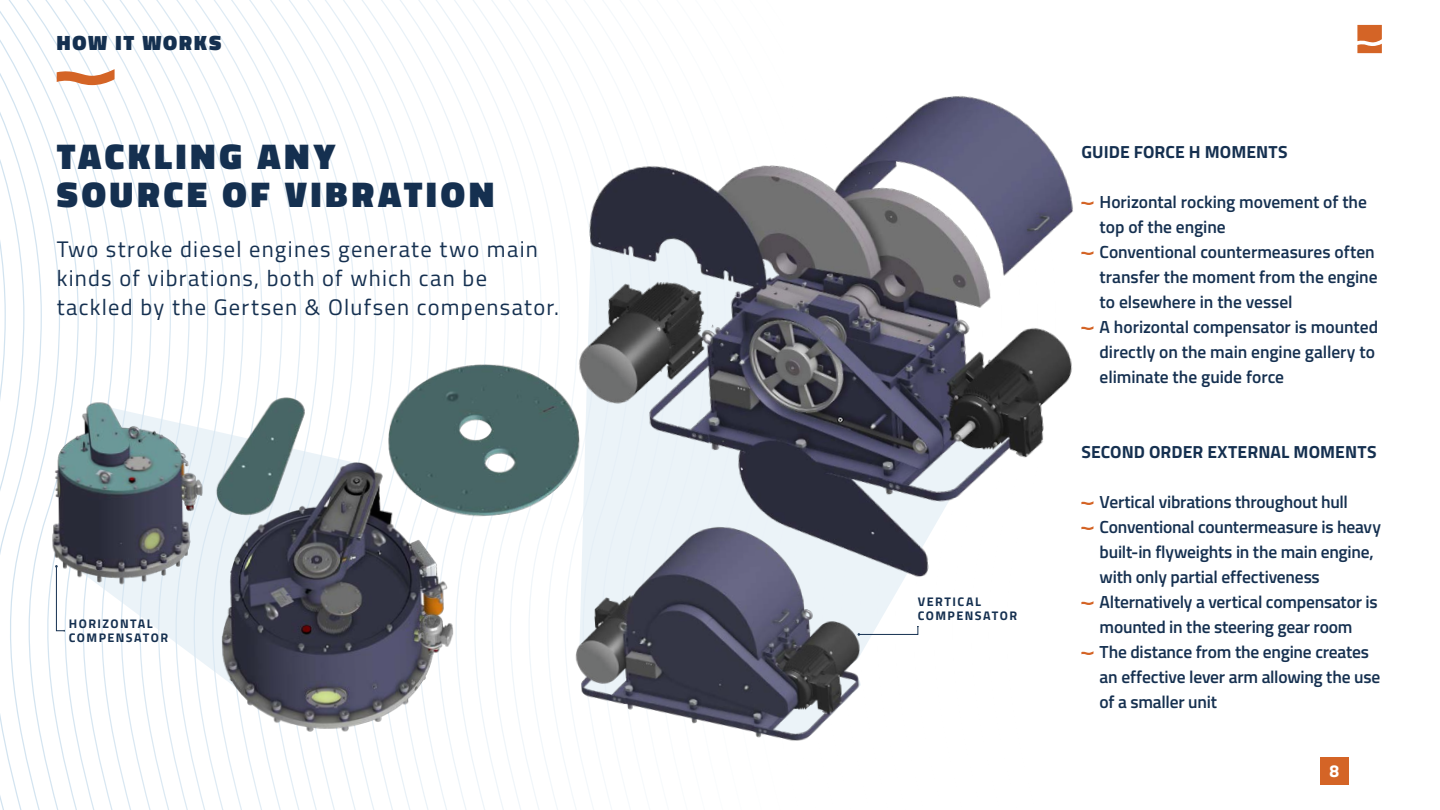
<style>
.page{position:relative;width:1440px;height:810px;background:#fff}
.page>*{position:absolute;margin:0;border:0;box-sizing:border-box;transform-origin:0 0}
.t1{font:900 36.25px/38.8px "Titillium Web";letter-spacing:.11em;color:#153050}
.t2{font:22.5px/28.8px "Titillium Web";letter-spacing:.055em;color:#153050}
.t3{font:900 21px "Titillium Web";letter-spacing:.095em;color:#153050}
.t4{font:600 17.5px/25px "Titillium Web";letter-spacing:-.01em;color:#153050}
.t5{font:700 17.5px "Titillium Web";letter-spacing:.005em;color:#153050}
.t6{font:700 17.38px "Titillium Web";color:#fff}
.t7{font:700 12.5px/13.8px "Titillium Web";letter-spacing:.115em;color:#153050}
</style>
<div class="page">
<svg style="left:42px;top:0;width:19px;height:810px"></svg>
<svg style="left:61px;top:0;width:111px;height:810px"></svg>
<svg style="left:0;top:0;width:42px;height:810px"></svg>
<svg style="left:173px;top:0;width:94px;height:810px"></svg>
<svg style="left:488px;top:0;width:54px;height:810px"></svg>
<svg style="left:267px;top:0;width:110px;height:810px"></svg>
<svg style="left:377px;top:0;width:111px;height:810px"></svg>
<svg style="left:62px;top:588px;width:147px;height:103px"></svg>
<img style="left:43px;top:394px;width:166px;height:194px">
<img style="left:209px;top:354px;width:357px;height:386px">
<img style="left:534px;top:32px;width:539px;height:591px">
<img style="left:566px;top:507px;width:304px;height:254px">
<div style="left:1320px;top:757px;width:29px;height:28px;background:#d46426"></div>
<svg style="left:1357px;top:25px;width:25px;height:28px"></svg>
<svg style="left:57px;top:69px;width:58px;height:16px"></svg>
<svg style="left:1081px;top:201px;width:13px;height:4px"></svg>
<svg style="left:1081px;top:251px;width:13px;height:4px"></svg>
<svg style="left:1081px;top:326px;width:13px;height:4px"></svg>
<svg style="left:1081px;top:501px;width:13px;height:4px"></svg>
<svg style="left:1081px;top:526px;width:13px;height:4px"></svg>
<svg style="left:1081px;top:601px;width:13px;height:4px"></svg>
<svg style="left:1081px;top:651px;width:13px;height:4px"></svg>
<svg style="left:858px;top:626px;width:61px;height:9px"></svg>
<svg style="left:55px;top:565px;width:10px;height:67px"></svg>
<p class="t3" style="left:57px;top:27px;width:166px">HOW IT WORKS</p>
<h1 class="t1" style="left:57px;top:137px;width:439px">TACKLING ANY<br>SOURCE OF VIBRATION</h1>
<p class="t2" style="left:57px;top:234px;width:504px">Two stroke diesel engines generate two main kinds of vibrations, both of which can be tackled by the Gertsen &amp; Olufsen compensator.</p>
<p class="t7" style="left:69px;top:616px;width:101px">HORIZONTAL<br>COMPENSATOR</p>
<p class="t7" style="left:918px;top:594px;width:101px">VERTICAL<br>COMPENSATOR</p>
<p class="t5" style="left:1082px;top:138px;width:208px">GUIDE FORCE H MOMENTS</p>
<p class="t4" style="left:1100px;top:188px;width:280px">Horizontal rocking movement of the top of the engine<br>Conventional countermeasures often transfer the moment from the engine to elsewhere in the vessel<br>A horizontal compensator is mounted directly on the main engine gallery to eliminate the guide force</p>
<p class="t5" style="left:1082px;top:438px;width:297px">SECOND ORDER EXTERNAL MOMENTS</p>
<p class="t4" style="left:1100px;top:488px;width:283px">Vertical vibrations throughout hull Conventional countermeasure is heavy built-in flyweights in the main engine, with only partial effectiveness Alternatively a vertical compensator is mounted in the steering gear room The distance from the engine creates an effective lever arm allowing the use of a smaller unit</p>
<p class="t6" style="left:1330px;top:757px;width:11px">8</p>
</div>
